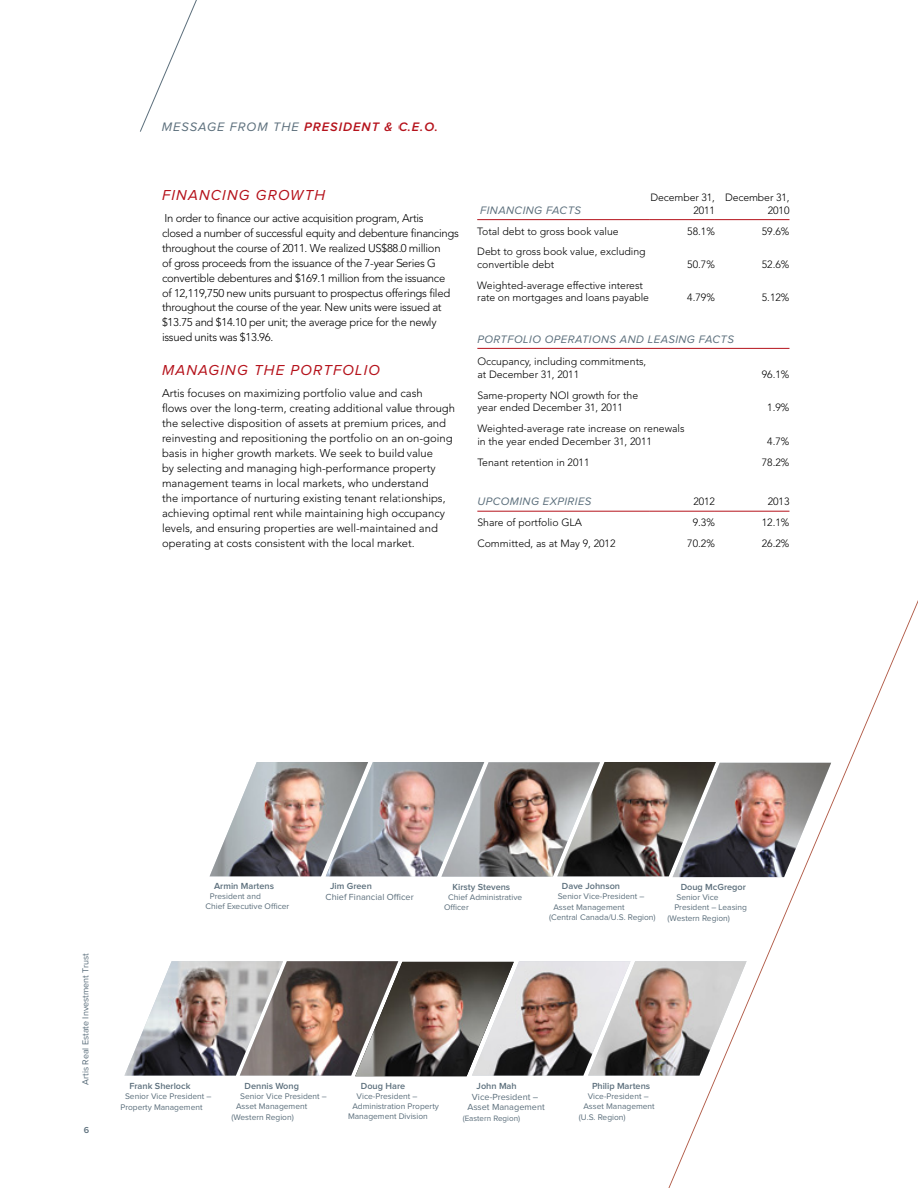
<style>
.page{position:relative;width:918px;height:1188px;background:#fff}
.page>*{position:absolute;margin:0;border:0;box-sizing:border-box;transform-origin:0 0}
.t1{font:italic 15px "Proxima Nova";letter-spacing:.08em;color:#b5121b}
.t2{font:italic 600 12.75px "Proxima Nova";letter-spacing:.08em;color:#b5121b}
.t3{font:300 11.25px/15px "Avenir LT Std";color:#000}
.t4{font:300 11.25px/15px "Avenir LT Std";letter-spacing:-.025em;color:#000}
.t5{font:italic 11.25px "Proxima Nova";letter-spacing:.04em;color:#5c6f7c}
.t6{font:300 10.5px/12.6px "Avenir LT Std";color:#000}
.t7{font:600 9.15px "Proxima Nova";color:#5c6f7c}
.t8{font:9.15px/10.9px "Proxima Nova";color:#5c6f7c;text-align:center}
.t9{font:9px "Proxima Nova";color:#5c6f7c}
.t10{font:600 9px "Proxima Nova";color:#5c6f7c}
.t11{font:8.4px/10.1px "Proxima Nova";color:#5c6f7c}
.t12{font:8.1px "Proxima Nova";color:#5c6f7c}
.s1{font-weight:400;color:#5c6f7c}
</style>
<div class="page">
<svg style="left:140px;top:0;width:57px;height:132px"></svg>
<svg style="left:628px;top:219px;width:290px;height:969px"></svg>
<img style="left:124px;top:961px;width:624px;height:115px">
<img style="left:472px;top:961px;width:158px;height:115px">
<img style="left:209px;top:762px;width:624px;height:115px">
<img style="left:210px;top:762px;width:158px;height:114px">
<hr style="left:477px;top:219px;width:172px;height:1px;background:#b5121b">
<hr style="left:649px;top:219px;width:66px;height:1px;background:#b5121b">
<hr style="left:715px;top:219px;width:74px;height:1px;background:#b5121b">
<hr style="left:477px;top:348px;width:312px;height:1px;background:#b5121b">
<hr style="left:477px;top:511px;width:172px;height:1px;background:#b5121b">
<hr style="left:649px;top:511px;width:66px;height:1px;background:#b5121b">
<hr style="left:715px;top:511px;width:74px;height:1px;background:#b5121b">
<p class="t2" style="left:162px;top:121px;width:278px"><span class="s1">MESSAGE FROM THE</span> PRESIDENT &amp; C.E.O.</p>
<h1 class="t1" style="left:162px;top:188px;width:165px">FINANCING GROWTH</h1>
<p class="t4" style="left:162px;top:210px;width:298px">In order to finance our active acquisition program, Artis<br>closed a number of successful equity and debenture financings throughout the course of 2011. We realized US$88.0 million<br>of gross proceeds from the issuance of the 7-year Series G convertible debentures and $169.1 million from the issuance<br>of 12,119,750 new units pursuant to prospectus offerings filed throughout the course of the year. New units were issued at $13.75 and $14.10 per unit; the average price for the newly issued units was $13.96.</p>
<h1 class="t1" style="left:162px;top:363px;width:220px">MANAGING THE PORTFOLIO</h1>
<p class="t3" style="left:162px;top:386px;width:295px">Artis focuses on maximizing portfolio value and cash<br>flows over the long-term, creating additional value through the selective disposition of assets at premium prices, and reinvesting and repositioning the portfolio on an on-going basis in higher growth markets. We seek to build value<br>by selecting and managing high-performance property management teams in local markets, who understand<br>the importance of nurturing existing tenant relationships, achieving optimal rent while maintaining high occupancy levels, and ensuring properties are well-maintained and operating at costs consistent with the local market.</p>
<p class="t5" style="left:480px;top:205px;width:103px">FINANCING FACTS</p>
<p class="t6" style="left:651px;top:191px;width:66px;text-align:right">December 31,<br>2011</p>
<p class="t6" style="left:725px;top:191px;width:66px;text-align:right">December 31,<br>2010</p>
<p class="t6" style="left:477px;top:225px;width:143px">Total debt to gross book value</p>
<p class="t6" style="left:687px;top:225px;width:29px">58.1%</p>
<p class="t6" style="left:762px;top:225px;width:29px">59.6%</p>
<p class="t6" style="left:477px;top:246px;width:170px">Debt to gross book value, excluding convertible debt</p>
<p class="t6" style="left:687px;top:258px;width:29px">50.7%</p>
<p class="t6" style="left:762px;top:258px;width:29px">52.6%</p>
<p class="t6" style="left:477px;top:279px;width:173px">Weighted-average effective interest rate on mortgages and loans payable</p>
<p class="t6" style="left:687px;top:292px;width:29px">4.79%</p>
<p class="t6" style="left:762px;top:292px;width:29px">5.12%</p>
<p class="t5" style="left:477px;top:334px;width:258px">PORTFOLIO OPERATIONS AND LEASING FACTS</p>
<p class="t6" style="left:477px;top:356px;width:171px">Occupancy, including commitments, at December 31, 2011</p>
<p class="t6" style="left:762px;top:368px;width:29px">96.1%</p>
<p class="t6" style="left:477px;top:389px;width:162px">Same-property NOI growth for the year ended December 31, 2011</p>
<p class="t6" style="left:477px;top:422px;width:209px">Weighted-average rate increase on renewals in the year ended December 31, 2011</p>
<p class="t6" style="left:767px;top:402px;width:24px">1.9%</p>
<p class="t6" style="left:767px;top:435px;width:24px">4.7%</p>
<p class="t6" style="left:477px;top:456px;width:114px">Tenant retention in 2011</p>
<p class="t6" style="left:762px;top:456px;width:29px">78.2%</p>
<p class="t5" style="left:477px;top:497px;width:116px">UPCOMING EXPIRIES</p>
<p class="t6" style="left:693px;top:496px;width:23px">2012</p>
<p class="t6" style="left:768px;top:496px;width:23px">2013</p>
<p class="t6" style="left:477px;top:516px;width:106px">Share of portfolio GLA</p>
<p class="t6" style="left:693px;top:516px;width:24px">9.3%</p>
<p class="t6" style="left:762px;top:516px;width:29px">12.1%</p>
<p class="t6" style="left:477px;top:537px;width:140px">Committed, as at May 9, 2012</p>
<p class="t6" style="left:687px;top:537px;width:29px">70.2%</p>
<p class="t6" style="left:762px;top:537px;width:29px">26.2%</p>
<p class="t9" style="left:82px;top:1085px;width:133px;rotate:-90deg">Artis Real Estate Investment Trust</p>
<p class="t10" style="left:84px;top:1126px;width:7px">6</p>
<p class="t7" style="left:214px;top:882px;width:61px">Armin Martens</p>
<p class="t11" style="left:206px;top:892px;width:85px;text-indent:4px">President and<br>Chief Executive Officer</p>
<p class="t7" style="left:330px;top:882px;width:43px">Jim Green</p>
<p class="t8" style="left:326px;top:892px;width:90px">Chief Financial Officer</p>
<p class="t7" style="left:453px;top:882px;width:59px">Kirsty Stevens</p>
<p class="t11" style="left:444px;top:892px;width:80px;text-indent:4px">Chief Administrative<br>Officer</p>
<p class="t7" style="left:562px;top:882px;width:60px">Dave Johnson</p>
<p class="t11" style="left:558px;top:892px;width:88px">Senior Vice-President –</p>
<p class="t11" style="left:553px;top:902px;width:73px">Asset Management</p>
<p class="t11" style="left:549px;top:912px;width:108px">(Central Canada/U .S. Region)</p>
<p class="t7" style="left:681px;top:883px;width:67px">Doug McGregor</p>
<p class="t11" style="left:674px;top:893px;width:74px">Senior Vice<br>President – Leasing</p>
<p class="t11" style="left:668px;top:914px;width:64px">(Western Region)</p>
<p class="t7" style="left:129px;top:1081px;width:63px">Frank Sherlock</p>
<p class="t11" style="left:120px;top:1091px;width:93px;line-height:10.9px;text-indent:5px">Senior Vice President –<br>Property Management</p>
<p class="t7" style="left:245px;top:1081px;width:56px">Dennis Wong</p>
<p class="t11" style="left:236px;top:1091px;width:92px;text-indent:4px">Senior Vice President –<br>Asset Management</p>
<p class="t11" style="left:231px;top:1112px;width:64px">(Western Region)</p>
<p class="t7" style="left:361px;top:1082px;width:46px">Doug Hare</p>
<p class="t11" style="left:357px;top:1091px;width:62px">Vice-President –</p>
<p class="t11" style="left:352px;top:1102px;width:88px">Administration Property</p>
<p class="t11" style="left:348px;top:1112px;width:81px">Management Division</p>
<p class="t7" style="left:477px;top:1081px;width:42px">John Mah</p>
<p class="t8" style="left:467px;top:1091px;width:79px">Vice-President –<br>Asset Management</p>
<p class="t12" style="left:463px;top:1115px;width:59px">(Eastern Region)</p>
<p class="t7" style="left:592px;top:1081px;width:60px">Philip Martens</p>
<p class="t11" style="left:583px;top:1091px;width:73px;text-align:center">Vice-President –<br>Asset Management</p>
<p class="t11" style="left:579px;top:1112px;width:48px">(U .S. Region)</p>
</div>
